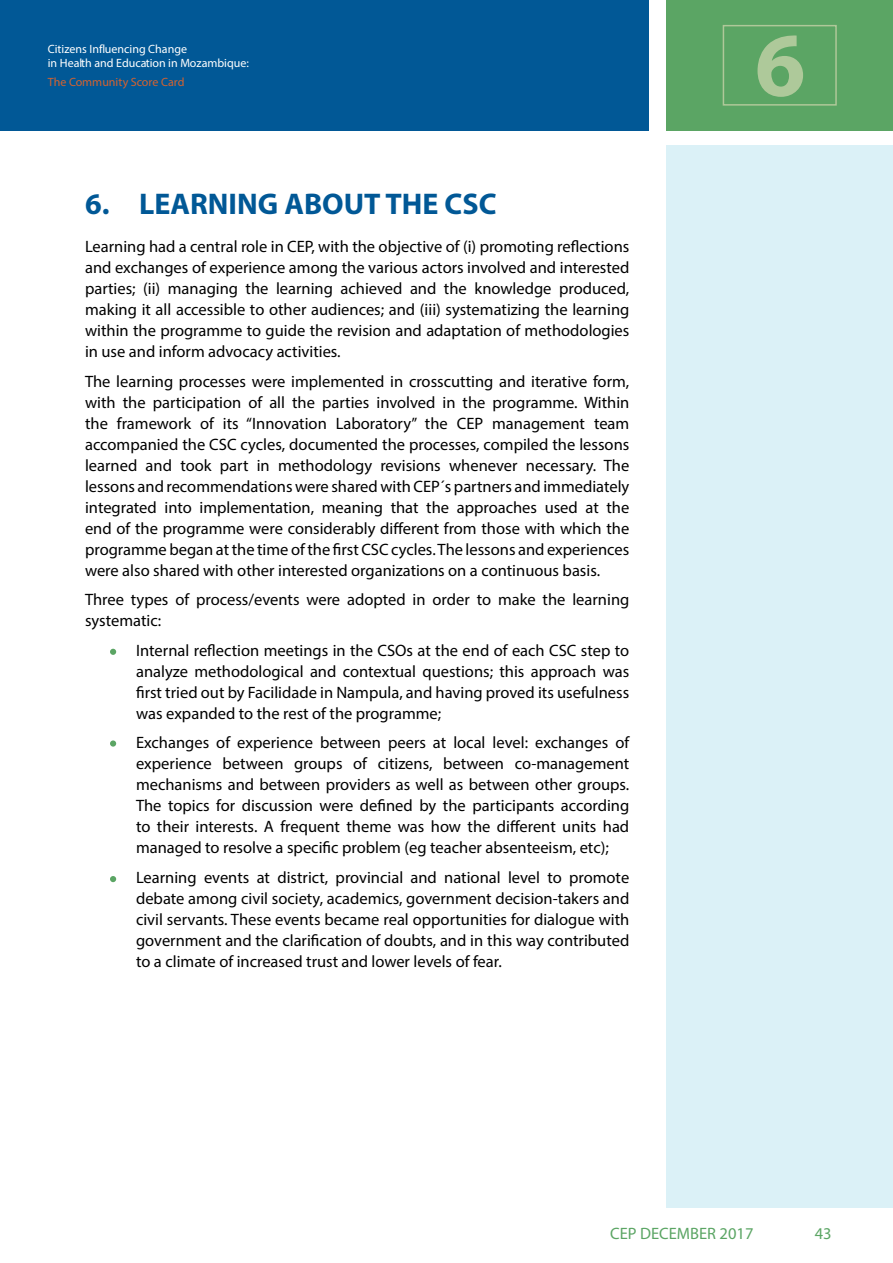
<style>
.page{position:relative;width:893px;height:1263px;background:#fff}
.page>*{position:absolute;margin:0;border:0;box-sizing:border-box;transform-origin:0 0}
.t1{font:700 91.5px "Myriad Pro";color:#aec99a}
.t2{font:700 30px "Myriad Pro";color:#015896}
.t3{font:16.5px/21px "Myriad Pro";color:#000;text-align:justify}
.t4{font:16.5px "Myriad Pro";color:#5ba564}
.t5{font:12px/14.4px "Myriad Pro";color:#fff}
.t6{font:12px "Myriad Pro";color:#d46230}
</style>
<div class="page">
<div style="left:666px;top:0;width:227px;height:131px;background:#5ba564"></div>
<div style="left:666px;top:145px;width:227px;height:1063px;background:#dbf1f7"></div>
<div style="left:0;top:0;width:649px;height:131px;background:#015896"></div>
<div style="left:723px;top:25px;width:114px;height:81px;border:2px solid #afc899"></div>
<svg style="left:110px;top:649px;width:6px;height:6px"></svg>
<div style="left:110px;top:740px;width:6px;height:7px;background:#5ba564;border-radius:50%"></div>
<svg style="left:110px;top:876px;width:6px;height:6px"></svg>
<p class="t5" style="left:48px;top:41px;width:203px">Citizens Influencing Change<br>in Health and Education in Mozambique:</p>
<p class="t6" style="left:48px;top:74px;width:138px">The Community Score Card</p>
<h2 class="t2" style="left:85px;top:185px;width:413px">6. LEARNING ABOUT THE CSC</h2>
<p class="t3" style="left:85px;top:236px;width:546px">Learning had a central role in CEP, with the objective of (i) promoting reflections and exchanges of experience among the various actors involved and interested parties; (ii) managing the learning achieved and the knowledge produced, making it all accessible to other audiences; and (iii) systematizing the learning within the programme to guide the revision and adaptation of methodologies in use and inform advocacy activities.</p>
<p class="t3" style="left:85px;top:371px;width:546px">The learning processes were implemented in crosscutting and iterative form, with the participation of all the parties involved in the programme. Within the framework of its “Innovation Laboratory” the CEP management team accompanied the CSC cycles, documented the processes, compiled the lessons learned and took part in methodology revisions whenever necessary. The lessons and recommendations were shared with CEP´s partners and immediately integrated into implementation, meaning that the approaches used at the end of the programme were considerably different from those with which the programme began at the time of the first CSC cycles. The lessons and experiences were also shared with other interested organizations on a continuous basis.</p>
<p class="t3" style="left:85px;top:589px;width:546px">Three types of process/events were adopted in order to make the learning systematic:</p>
<p class="t3" style="left:136px;top:640px;width:495px;text-indent:-26px">• Internal reflection meetings in the CSOs at the end of each CSC step to analyze methodological and contextual questions; this approach was first tried out by Facilidade in Nampula, and having proved its usefulness was expanded to the rest of the programme;</p>
<p class="t3" style="left:136px;top:732px;width:495px;text-indent:-26px">• Exchanges of experience between peers at local level: exchanges of experience between groups of citizens, between co-management mechanisms and between providers as well as between other groups.<br>The topics for discussion were defined by the participants according to their interests. A frequent theme was how the different units had managed to resolve a specific problem (eg teacher absenteeism, etc);</p>
<p class="t3" style="left:136px;top:867px;width:495px;text-indent:-26px">• Learning events at district, provincial and national level to promote debate among civil society, academics, government decision-takers and civil servants. These events became real opportunities for dialogue with government and the clarification of doubts, and in this way contributed to a climate of increased trust and lower levels of fear.</p>
<h1 class="t1" style="left:755px;top:5px;width:52px">6</h1>
<p class="t4" style="left:610px;top:1223px;width:145px">CEP DECEMBER 2017</p>
<p class="t4" style="left:815px;top:1223px;width:18px">43</p>
</div>
